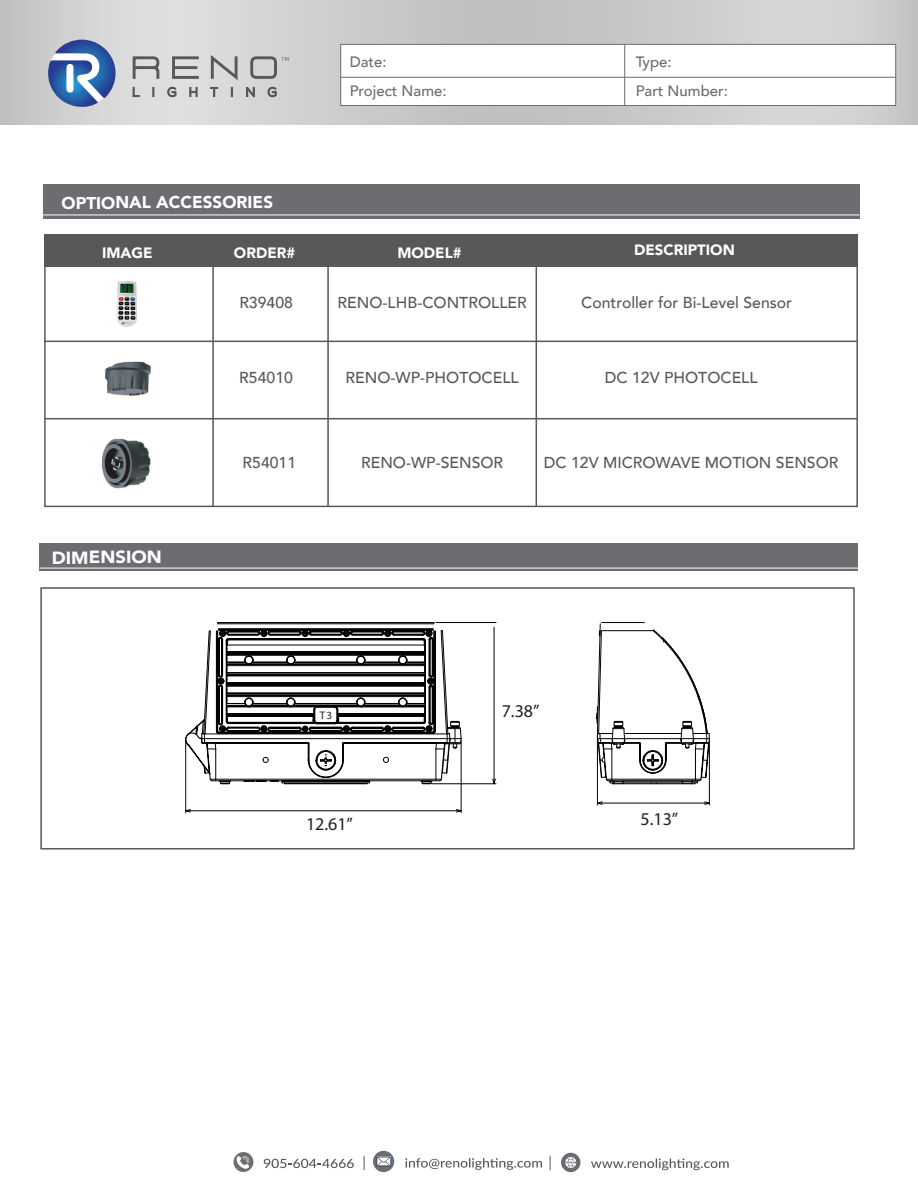
<style>
.page{position:relative;width:918px;height:1188px;background:#fff}
.page>*{position:absolute;margin:0;border:0;box-sizing:border-box;transform-origin:0 0}
.t1{font:18px "Myriad Pro";color:#231f20}
.t2{font:900 17.55px "Avenir";letter-spacing:-.01em;color:#fff;scale:1.05 1}
.t3{font:900 17.1px "Avenir";letter-spacing:-.01em;color:#fff}
.t4{font:500 15.75px "Avenir";color:#57585a}
.t5{font:500 15px/29.8px "Avenir";color:#6c6d70}
.t6{font:900 15px "Avenir";color:#fff}
.t7{font:11.1px "Myriad Pro";color:#231f20}
</style>
<div class="page">
<svg style="left:405px;top:1158px;width:137px;height:12px"></svg>
<svg style="left:373px;top:1151px;width:21px;height:21px"></svg>
<svg style="left:377px;top:1157px;width:14px;height:9px"></svg>
<svg style="left:591px;top:1158px;width:138px;height:12px"></svg>
<div style="left:561px;top:1153px;width:19px;height:19px;background:#6c6d70;border-radius:50%"></div>
<svg style="left:564px;top:1156px;width:13px;height:13px"></svg>
<svg style="left:264px;top:1159px;width:90px;height:9px"></svg>
<div style="left:234px;top:1152px;width:19px;height:20px;background:#6c6d70;border-radius:50%"></div>
<svg style="left:235px;top:1156px;width:15px;height:13px"></svg>
<svg style="left:364px;top:1156px;width:1px;height:14px"></svg>
<svg style="left:550px;top:1156px;width:1px;height:14px"></svg>
<div style="left:40px;top:543px;width:818px;height:28px;background:#6c6d70"></div>
<hr style="left:40px;top:568px;width:818px;height:1px;background:#fff">
<div style="left:40px;top:587px;width:815px;height:263px;border:2px solid #57585a"></div>
<svg style="left:0;top:0;width:918px;height:124px;background:#cececd"></svg>
<svg style="left:340px;top:44px;width:556px;height:62px"></svg>
<hr style="left:341px;top:77px;width:555px;height:1px;background:#6c6d70">
<hr style="left:624px;top:44px;width:1px;height:62px;background:#6c6d70">
<svg style="left:132px;top:56px;width:28px;height:24px"></svg>
<svg style="left:171px;top:56px;width:29px;height:24px"></svg>
<svg style="left:132px;top:86px;width:9px;height:12px"></svg>
<svg style="left:152px;top:87px;width:2px;height:10px"></svg>
<svg style="left:166px;top:86px;width:12px;height:12px"></svg>
<svg style="left:189px;top:86px;width:9px;height:12px"></svg>
<svg style="left:209px;top:53px;width:29px;height:45px"></svg>
<svg style="left:45px;top:40px;width:71px;height:69px"></svg>
<svg style="left:245px;top:56px;width:44px;height:44px;background:#bdbdbd"></svg>
<div style="left:44px;top:234px;width:814px;height:32px;background:#57585a"></div>
<div style="left:43px;top:185px;width:817px;height:34px;background:#6c6d70"></div>
<hr style="left:43px;top:215px;width:816px;height:1px;background:#fff">
<div style="left:44px;top:243px;width:814px;height:264px;border:2px solid #57585a"></div>
<hr style="left:44px;top:341px;width:813px;height:1px;background:#57585a">
<hr style="left:45px;top:418px;width:812px;height:1px;background:#57585a">
<img style="left:116px;top:280px;width:21px;height:47px">
<hr style="left:212px;top:236px;width:2px;height:270px;background:#57585a">
<hr style="left:327px;top:236px;width:2px;height:270px;background:#57585a">
<hr style="left:536px;top:236px;width:1px;height:270px;background:#57585a">
<img style="left:105px;top:361px;width:46px;height:35px">
<img style="left:101px;top:438px;width:50px;height:51px">
<svg style="left:596px;top:622px;width:114px;height:162px"></svg>
<svg style="left:185px;top:622px;width:277px;height:162px"></svg>
<hr style="left:185px;top:740px;width:1px;height:73px;background:#030303">
<hr style="left:461px;top:741px;width:1px;height:72px;background:#030303">
<hr style="left:190px;top:811px;width:266px;height:1px;background:#030303">
<svg style="left:185px;top:809px;width:6px;height:4px"></svg>
<svg style="left:456px;top:809px;width:6px;height:4px"></svg>
<hr style="left:432px;top:783px;width:64px;height:1px;background:#030303">
<hr style="left:436px;top:622px;width:60px;height:1px;background:#030303">
<hr style="left:494px;top:627px;width:1px;height:152px;background:#030303">
<svg style="left:492px;top:778px;width:4px;height:7px"></svg>
<hr style="left:597px;top:735px;width:1px;height:70px;background:#030303">
<hr style="left:709px;top:741px;width:1px;height:64px;background:#030303">
<hr style="left:602px;top:803px;width:103px;height:1px;background:#030303">
<svg style="left:596px;top:801px;width:7px;height:4px"></svg>
<svg style="left:704px;top:801px;width:6px;height:4px"></svg>
<p class="t5" style="left:350px;top:46px;width:38px">Date:</p>
<p class="t5" style="left:636px;top:46px;width:94px">Type:<br>Part Number:</p>
<p class="t5" style="left:350px;top:76px;width:98px">Project Name:</p>
<p class="t3" style="left:62px;top:187px;width:213px">OPTIONAL ACCESSORIES</p>
<p class="t6" style="left:102px;top:240px;width:52px">IMAGE</p>
<p class="t6" style="left:234px;top:240px;width:63px">ORDER#</p>
<p class="t6" style="left:397px;top:240px;width:66px">MODEL#</p>
<p class="t6" style="left:634px;top:237px;width:102px">DESCRIPTION</p>
<p class="t4" style="left:239px;top:289px;width:55px">R39408</p>
<p class="t4" style="left:338px;top:289px;width:191px">RENO-LHB-CONTROLLER</p>
<p class="t4" style="left:581px;top:289px;width:212px">Controller for Bi-Level Sensor</p>
<p class="t4" style="left:239px;top:364px;width:55px">R54010</p>
<p class="t4" style="left:346px;top:364px;width:175px">RENO-WP-PHOTOCELL</p>
<p class="t4" style="left:605px;top:364px;width:154px">DC 12V PHOTOCELL</p>
<p class="t2" style="left:52px;top:542px;width:107px">DIMENSION</p>
<p class="t4" style="left:243px;top:449px;width:55px">R54011</p>
<p class="t4" style="left:361px;top:449px;width:144px">RENO-WP-SENSOR</p>
<p class="t4" style="left:544px;top:449px;width:296px">DC 12V MICROWAVE MOTION SENSOR</p>
<p class="t7" style="left:320px;top:708px;width:14px">T3</p>
<p class="t1" style="left:306px;top:812px;width:49px">12.61”</p>
<p class="t1" style="left:502px;top:700px;width:39px">7.38”</p>
<p class="t1" style="left:640px;top:808px;width:39px">5.13”</p>
</div>
